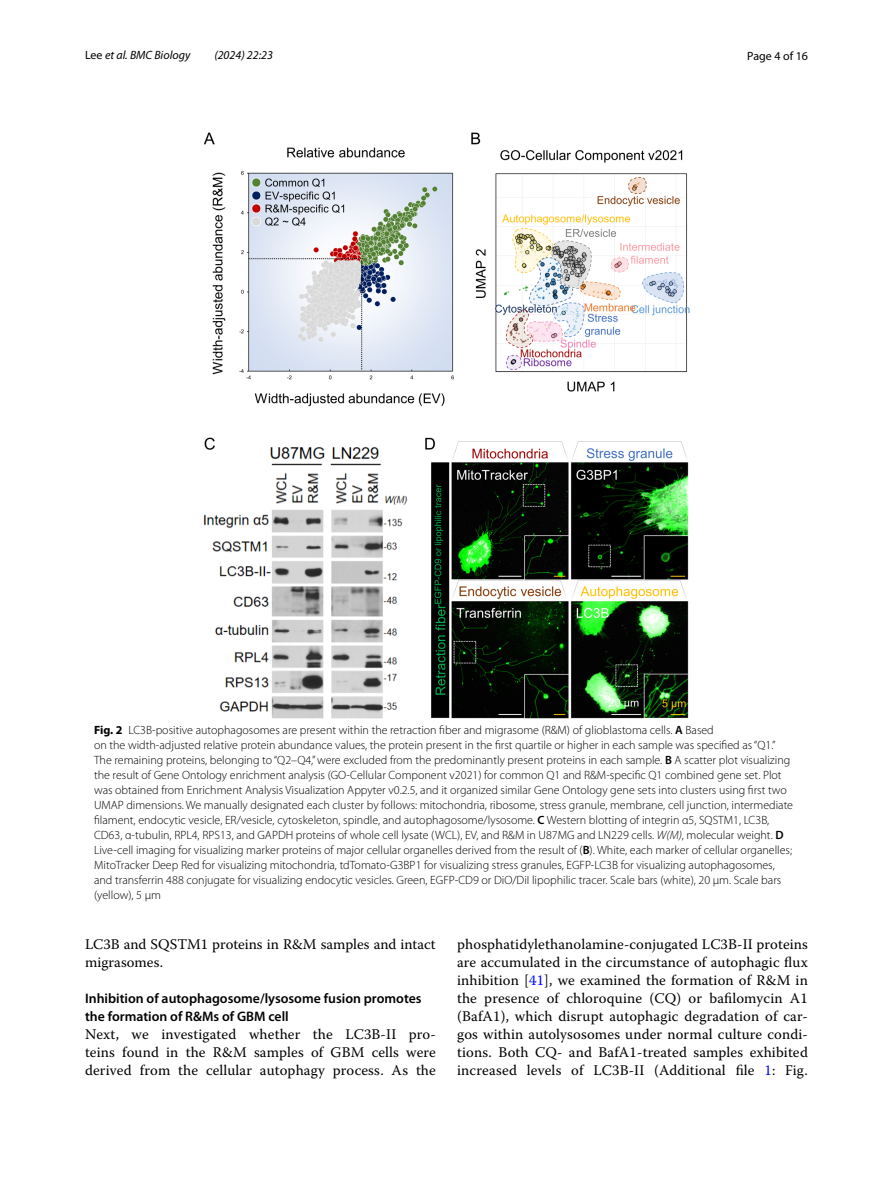
<style>
.page{position:relative;width:893px;height:1187px;background:#fff}
.page>*{position:absolute;margin:0;border:0;box-sizing:border-box;transform-origin:0 0}
.t1{font:14.7px/18px "Warnock Pro";letter-spacing:.01em;color:#000;text-align:justify}
.t2{font:600 13.8px/18px "Myriad Pro";color:#000}
.t3{font:300 12px/15px "Myriad Pro";color:#000}
.t4{font:italic 12px "Myriad Pro";color:#000}
.t5{font:12px "Myriad Pro";color:#000}
.s1{font-style:normal}
.s2{font-weight:700}
.s3{font-weight:600}
.s4{font-style:italic}
.s5{color:#00f}
</style>
<div class="page">
<img style="left:204px;top:133px;width:485px;height:585px">
<p class="t4" style="left:85px;top:48px;width:107px"><span class="s1">Lee</span> et al. BMC Biology</p>
<p class="t4" style="left:214px;top:48px;width:60px">(2024) 22:23</p>
<p class="t5" style="left:747px;top:48px;width:62px">Page 4 of 16</p>
<p class="t3" style="left:94px;top:722px;width:701px"><span class="s2">Fig. 2</span> LC3B-positive autophagosomes are present within the retraction fiber and migrasome (R&amp;M) of glioblastoma cells. <span class="s3">A</span> Based<br>on the width-adjusted relative protein abundance values, the protein present in the first quartile or higher in each sample was specified as“Q1.” The remaining proteins, belonging to“Q2–Q4,” were excluded from the predominantly present proteins in each sample. <span class="s3">B</span> A scatter plot visualizing the result of Gene Ontology enrichment analysis (GO-Cellular Component v2021) for common Q1 and R&amp;M-specific Q1 combined gene set. Plot was obtained from Enrichment Analysis Visualization Appyter v0.2.5, and it organized similar Gene Ontology gene sets into clusters using first two UMAP dimensions. We manually designated each cluster by follows: mitochondria, ribosome, stress granule, membrane, cell junction, intermediate filament, endocytic vesicle, ER/vesicle, cytoskeleton, spindle, and autophagosome/lysosome. <span class="s3">C</span> Western blotting of integrin α5, SQSTM1, LC3B, CD63, α-tubulin, RPL4, RPS13, and GAPDH proteins of whole cell lysate (WCL), EV, and R&amp;M in U87MG and LN229 cells. <span class="s4">W(M)</span>, molecular weight. <span class="s3">D </span>Live-cell imaging for visualizing marker proteins of major cellular organelles derived from the result of (<span class="s3">B</span>). White, each marker of cellular organelles; MitoTracker Deep Red for visualizing mitochondria, tdTomato-G3BP1 for visualizing stress granules, EGFP-LC3B for visualizing autophagosomes, and transferrin 488 conjugate for visualizing endocytic vesicles. Green, EGFP-CD9 or DiO/DiI lipophilic tracer. Scale bars (white), 20 μm. Scale bars (yellow), 5 μm</p>
<p class="t1" style="left:85px;top:935px;width:352px">LC3B and SQSTM1 proteins in R&amp;M samples and intact migrasomes.</p>
<p class="t2" style="left:85px;top:989px;width:338px">Inhibition of autophagosome/lysosome fusion promotes the formation of R&amp;Ms of GBM cell</p>
<p class="t1" style="left:85px;top:1025px;width:352px">Next, we investigated whether the LC3B-II pro&shy;teins found in the R&amp;M samples of GBM cells were derived from the cellular autophagy process. As the</p>
<p class="t1" style="left:457px;top:935px;width:352px">phosphatidylethanolamine-conjugated LC3B-II proteins are accumulated in the circumstance of autophagic flux inhibition [<span class="s5">41</span>], we examined the formation of R&amp;M in the presence of chloroquine (CQ) or bafilomycin A1 (BafA1), which disrupt autophagic degradation of car&shy;gos within autolysosomes under normal culture condi&shy;tions. Both CQ- and BafA1-treated samples exhibited increased levels of LC3B-II (Additional file <span class="s5">1</span>: Fig.</p>
</div>
